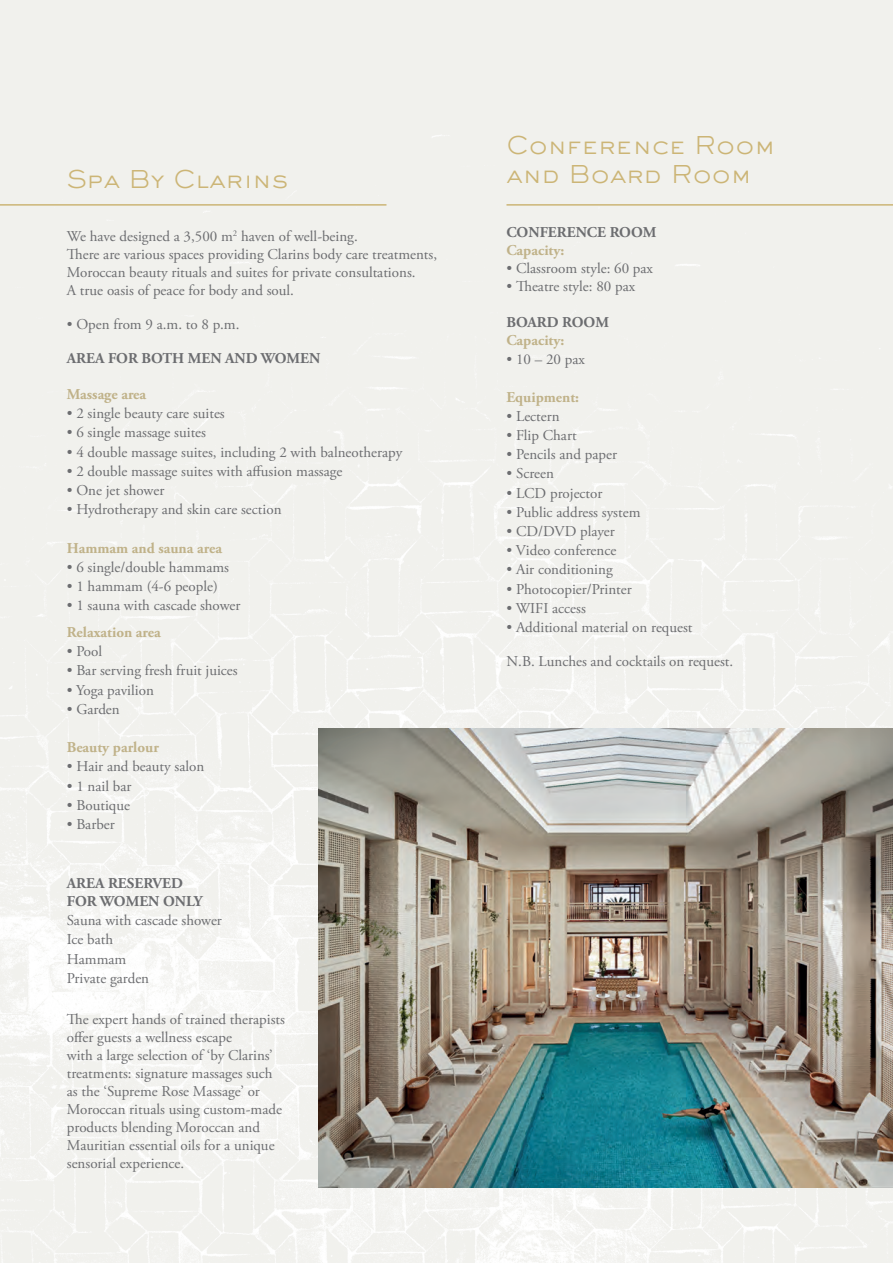
<style>
.page{position:relative;width:893px;height:1263px;background:#f1f1ed}
.page>*{position:absolute;margin:0;border:0;box-sizing:border-box;transform-origin:0 0}
.t1{font:300 24px/28.8px "Sackers Gothic";color:#ccb576}
.t2{font:15px/18px "Adobe Garamond Pro";color:#6c6d70}
.t3{font:700 15px "Adobe Garamond Pro";color:#c0b289}
.t4{font:700 15px/18px "Adobe Garamond Pro";color:#6c6d70}
</style>
<div class="page">
<img style="left:319px;top:729px;width:574px;height:458px">
<hr style="left:0;top:204px;width:386px;height:2px;background:#ccb576">
<hr style="left:506px;top:204px;width:387px;height:2px;background:#ccb576">
<p class="t1" style="left:67px;top:165px;width:223px">Spa By Clarins</p>
<p class="t2" style="left:67px;top:227px;width:372px">We have designed a 3,500 m<sup>2</sup> haven of well-being.<br>There are various spaces providing Clarins body care treatments, Moroccan beauty rituals and suites for private consultations.<br>A true oasis of peace for body and soul.</p>
<p class="t2" style="left:67px;top:315px;width:174px">• Open from 9 a.m. to 8 p.m.</p>
<p class="t4" style="left:67px;top:349px;width:255px">AREA FOR BOTH MEN AND WOMEN</p>
<p class="t3" style="left:67px;top:385px;width:81px">Massage area</p>
<p class="t2" style="left:67px;top:405px;width:159px">• 2 single beauty care suites</p>
<p class="t2" style="left:67px;top:424px;width:141px">• 6 single massage suites</p>
<p class="t2" style="left:67px;top:443px;width:337px">• 4 double massage suites, including 2 with balneotherapy</p>
<p class="t2" style="left:67px;top:462px;width:277px">• 2 double massage suites with affusion massage</p>
<p class="t2" style="left:67px;top:482px;width:99px">• One jet shower</p>
<p class="t2" style="left:67px;top:501px;width:216px">• Hydrotherapy and skin care section</p>
<p class="t3" style="left:67px;top:539px;width:157px">Hammam and sauna area</p>
<p class="t2" style="left:67px;top:559px;width:164px">• 6 single/double hammams</p>
<p class="t2" style="left:67px;top:578px;width:153px">• 1 hammam (4-6 people)</p>
<p class="t2" style="left:67px;top:597px;width:175px">• 1 sauna with cascade shower</p>
<p class="t3" style="left:67px;top:623px;width:95px">Relaxation area</p>
<p class="t2" style="left:67px;top:643px;width:37px">• Pool</p>
<p class="t2" style="left:67px;top:662px;width:172px">• Bar serving fresh fruit juices</p>
<p class="t2" style="left:67px;top:681px;width:89px">• Yoga pavilion</p>
<p class="t2" style="left:67px;top:700px;width:54px">• Garden</p>
<p class="t3" style="left:67px;top:739px;width:94px">Beauty parlour</p>
<p class="t2" style="left:67px;top:758px;width:139px">• Hair and beauty salon</p>
<p class="t2" style="left:67px;top:777px;width:66px">• 1 nail bar</p>
<p class="t2" style="left:67px;top:796px;width:65px">• Boutique</p>
<p class="t2" style="left:67px;top:816px;width:49px">• Barber</p>
<p class="t4" style="left:67px;top:874px;width:137px">AREA RESERVED<br>FOR WOMEN ONLY</p>
<p class="t2" style="left:67px;top:912px;width:157px">Sauna with cascade shower</p>
<p class="t2" style="left:67px;top:931px;width:48px">Ice bath</p>
<p class="t2" style="left:67px;top:950px;width:61px">Hammam</p>
<p class="t2" style="left:67px;top:969px;width:84px">Private garden</p>
<p class="t2" style="left:67px;top:1011px;width:220px">The expert hands of trained therapists offer guests a wellness escape<br>with a large selection of ‘by Clarins’ treatments: signature massages such as the ‘Supreme Rose Massage’ or Moroccan rituals using custom-made products blending Moroccan and Mauritian essential oils for a unique sensorial experience.</p>
<p class="t1" style="left:506px;top:131px;width:270px">Conference Room and Board Room</p>
<p class="t4" style="left:506px;top:224px;width:151px">CONFERENCE ROOM</p>
<p class="t3" style="left:506px;top:242px;width:59px">Capacity:</p>
<p class="t2" style="left:506px;top:260px;width:148px">• Classroom style: 60 pax</p>
<p class="t2" style="left:506px;top:278px;width:130px">• Theatre style: 80 pax</p>
<p class="t4" style="left:506px;top:314px;width:104px">BOARD ROOM</p>
<p class="t3" style="left:506px;top:332px;width:59px">Capacity:</p>
<p class="t2" style="left:506px;top:351px;width:80px">• 10 – 20 pax</p>
<p class="t3" style="left:506px;top:388px;width:74px">Equipment:</p>
<p class="t2" style="left:506px;top:408px;width:55px">• Lectern</p>
<p class="t2" style="left:506px;top:427px;width:72px">• Flip Chart</p>
<p class="t2" style="left:506px;top:446px;width:112px">• Pencils and paper</p>
<p class="t2" style="left:506px;top:465px;width:49px">• Screen</p>
<p class="t2" style="left:506px;top:484px;width:97px">• LCD projector</p>
<p class="t2" style="left:506px;top:504px;width:135px">• Public address system</p>
<p class="t2" style="left:506px;top:523px;width:110px">• CD/DVD player</p>
<p class="t2" style="left:506px;top:542px;width:111px">• Video conference</p>
<p class="t2" style="left:506px;top:561px;width:108px">• Air conditioning</p>
<p class="t2" style="left:506px;top:580px;width:127px">• Photocopier/Printer</p>
<p class="t2" style="left:506px;top:600px;width:81px">• WIFI access</p>
<p class="t2" style="left:506px;top:619px;width:187px">• Additional material on request</p>
<p class="t2" style="left:506px;top:653px;width:228px">N.B. Lunches and cocktails on request.</p>
</div>
